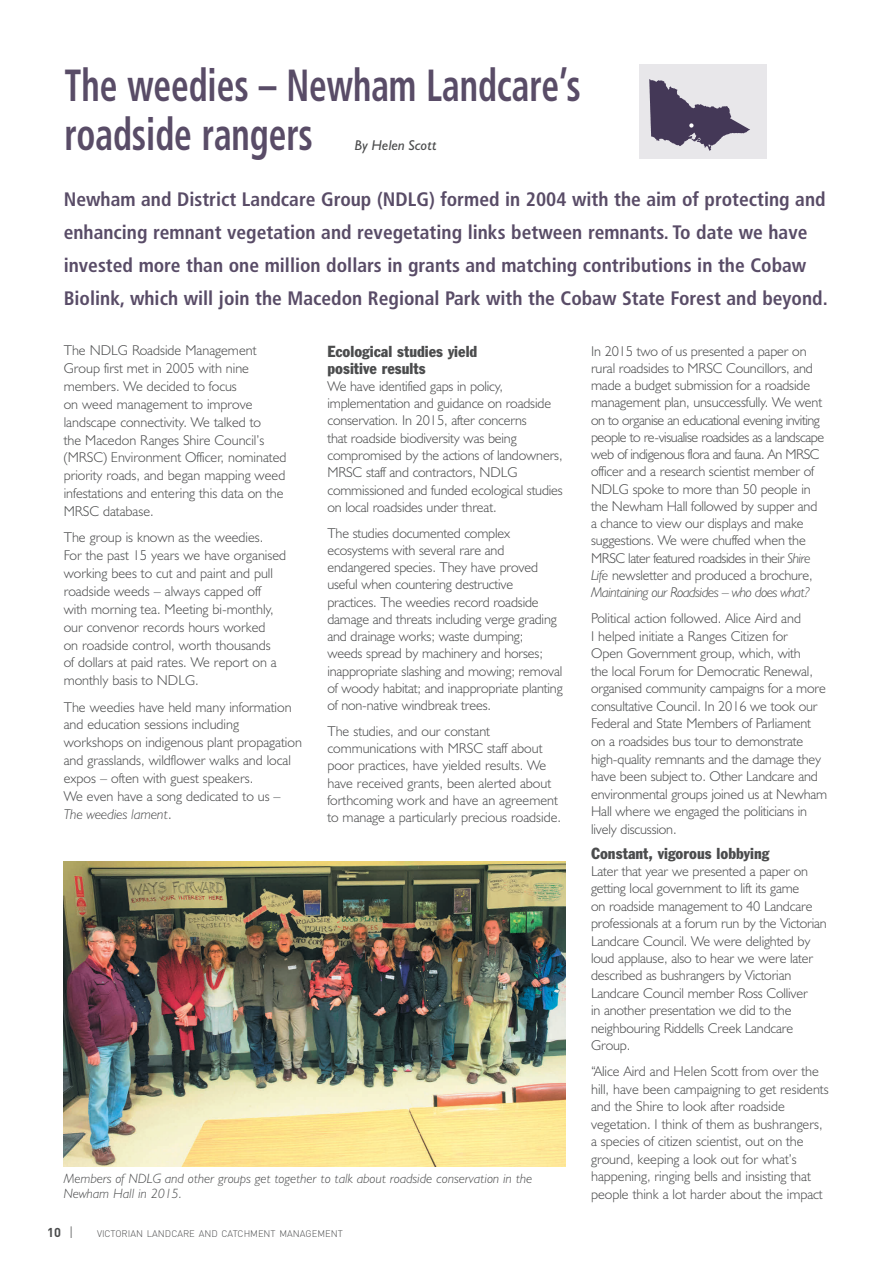
<style>
.page{position:relative;width:893px;height:1263px;background:#fff}
.page>*{position:absolute;margin:0;border:0;box-sizing:border-box;transform-origin:0 0}
.t1{font:700 condensed 45px/49.5px "Frutiger";color:#594c67;scale:.79 1}
.t2{font:700 condensed 19.5px/33px "Frutiger";color:#594c67}
.t3{font:condensed 15.75px/16.5px "Franklin Gothic BT";color:#4b4c4d}
.t4{font:300 14.25px/17.2px "Humanist 521 BT";letter-spacing:-.01em;color:#4b4c4d}
.t5{font:italic 14.25px "Humanist 521 BT";color:#4b4c4d}
.t6{font:italic 300 13.5px/15.8px "Humanist 521 BT";letter-spacing:.01em;color:#4b4c4d}
.t7{font:300 13.5px "DIN";color:#4b4c4d}
.t8{font:700 12.75px "DIN";color:#4b4c4d}
.t9{font:300 9.45px "DIN";color:#4b4c4d}
.s1{font-style:italic}
</style>
<div class="page">
<img style="left:64px;top:862px;width:501px;height:305px">
<div style="left:639px;top:64px;width:128px;height:95px;background:#e8e7ea"></div>
<img style="left:649px;top:79px;width:101px;height:72px">
<svg style="left:689px;top:123px;width:4px;height:5px"></svg>
<h1 class="t1" style="left:64px;top:64px;width:655px">The weedies – Newham Landcare’s roadside rangers</h1>
<p class="t5" style="left:355px;top:140px;width:83px">By Helen Scott</p>
<p class="t2" style="left:64px;top:184px;width:765px">Newham and District Landcare Group (NDLG) formed in 2004 with the aim of protecting and enhancing remnant vegetation and revegetating links between remnants. To date we have invested more than one million dollars in grants and matching contributions in the Cobaw Biolink, which will join the Macedon Regional Park with the Cobaw State Forest and beyond.</p>
<p class="t4" style="left:64px;top:343px;width:224px;line-height:17.9px">The NDLG Roadside Management<br>Group first met in 2005 with nine members. We decided to focus<br>on weed management to improve landscape connectivity. We talked to<br>the Macedon Ranges Shire Council’s (MRSC) Environment Officer, nominated priority roads, and began mapping weed infestations and entering this data on the<br>MRSC database.</p>
<p class="t4" style="left:64px;top:530px;width:224px;line-height:17.9px">The group is known as the weedies.<br>For the past 15 years we have organised working bees to cut and paint and pull roadside weeds – always capped off with morning tea. Meeting bi-monthly, our convenor records hours worked<br>on roadside control, worth thousands<br>of dollars at paid rates. We report on a monthly basis to NDLG.</p>
<p class="t4" style="left:64px;top:699px;width:240px;line-height:17.9px">The weedies have held many information and education sessions including workshops on indigenous plant propagation and grasslands, wildflower walks and local expos – often with guest speakers.<br>We even have a song dedicated to us – <span class="s1">The weedies lament</span>.</p>
<p class="t3" style="left:327px;top:344px;width:151px">Ecological studies yield positive results</p>
<p class="t4" style="left:327px;top:379px;width:237px">We have identified gaps in policy, implementation and guidance on roadside conservation. In 2015, after concerns<br>that roadside biodiversity was being compromised by the actions of landowners, MRSC staff and contractors, NDLG commissioned and funded ecological studies on local roadsides under threat.</p>
<p class="t4" style="left:327px;top:525px;width:237px">The studies documented complex ecosystems with several rare and endangered species. They have proved useful when countering destructive practices. The weedies record roadside damage and threats including verge grading and drainage works; waste dumping;<br>weeds spread by machinery and horses; inappropriate slashing and mowing; removal of woody habitat; and inappropriate planting of non-native windbreak trees.</p>
<p class="t4" style="left:327px;top:724px;width:235px">The studies, and our constant communications with MRSC staff about poor practices, have yielded results. We have received grants, been alerted about forthcoming work and have an agreement to manage a particularly precious roadside.</p>
<p class="t6" style="left:64px;top:1172px;width:470px">Members of NDLG and other groups get together to talk about roadside conservation in the<br>Newham Hall in 2015.</p>
<p class="t7" style="left:69px;top:1227px;width:6px">|</p>
<p class="t8" style="left:47px;top:1224px;width:15px">10</p>
<p class="t9" style="left:97px;top:1230px;width:247px">VICTORIAN LANDCARE AND CATCHMENT MANAGEMENT</p>
<p class="t4" style="left:591px;top:343px;width:235px">In 2015 two of us presented a paper on rural roadsides to MRSC Councillors, and made a budget submission for a roadside management plan, unsuccessfully. We went on to organise an educational evening inviting people to re-visualise roadsides as a landscape web of indigenous flora and fauna. An MRSC officer and a research scientist member of NDLG spoke to more than 50 people in the Newham Hall followed by supper and a chance to view our displays and make suggestions. We were chuffed when the MRSC later featured roadsides in their <span class="s1">Shire Life</span> newsletter and produced a brochure, <span class="s1">Maintaining our Roadsides – who does what?</span></p>
<p class="t4" style="left:591px;top:611px;width:238px">Political action followed. Alice Aird and<br>I helped initiate a Ranges Citizen for<br>Open Government group, which, with<br>the local Forum for Democratic Renewal, organised community campaigns for a more consultative Council. In 2016 we took our Federal and State Members of Parliament on a roadsides bus tour to demonstrate high-quality remnants and the damage they have been subject to. Other Landcare and environmental groups joined us at Newham Hall where we engaged the politicians in lively discussion.</p>
<p class="t3" style="left:591px;top:846px;width:180px">Constant, vigorous lobbying</p>
<p class="t4" style="left:591px;top:864px;width:237px">Later that year we presented a paper on getting local government to lift its game<br>on roadside management to 40 Landcare professionals at a forum run by the Victorian Landcare Council. We were delighted by loud applause, also to hear we were later described as bushrangers by Victorian Landcare Council member Ross Colliver<br>in another presentation we did to the neighbouring Riddells Creek Landcare Group.</p>
<p class="t4" style="left:591px;top:1064px;width:239px">“Alice Aird and Helen Scott from over the hill, have been campaigning to get residents and the Shire to look after roadside vegetation. I think of them as bushrangers, a species of citizen scientist, out on the ground, keeping a look out for what’s happening, ringing bells and insisting that people think a lot harder about the impact</p>
</div>
